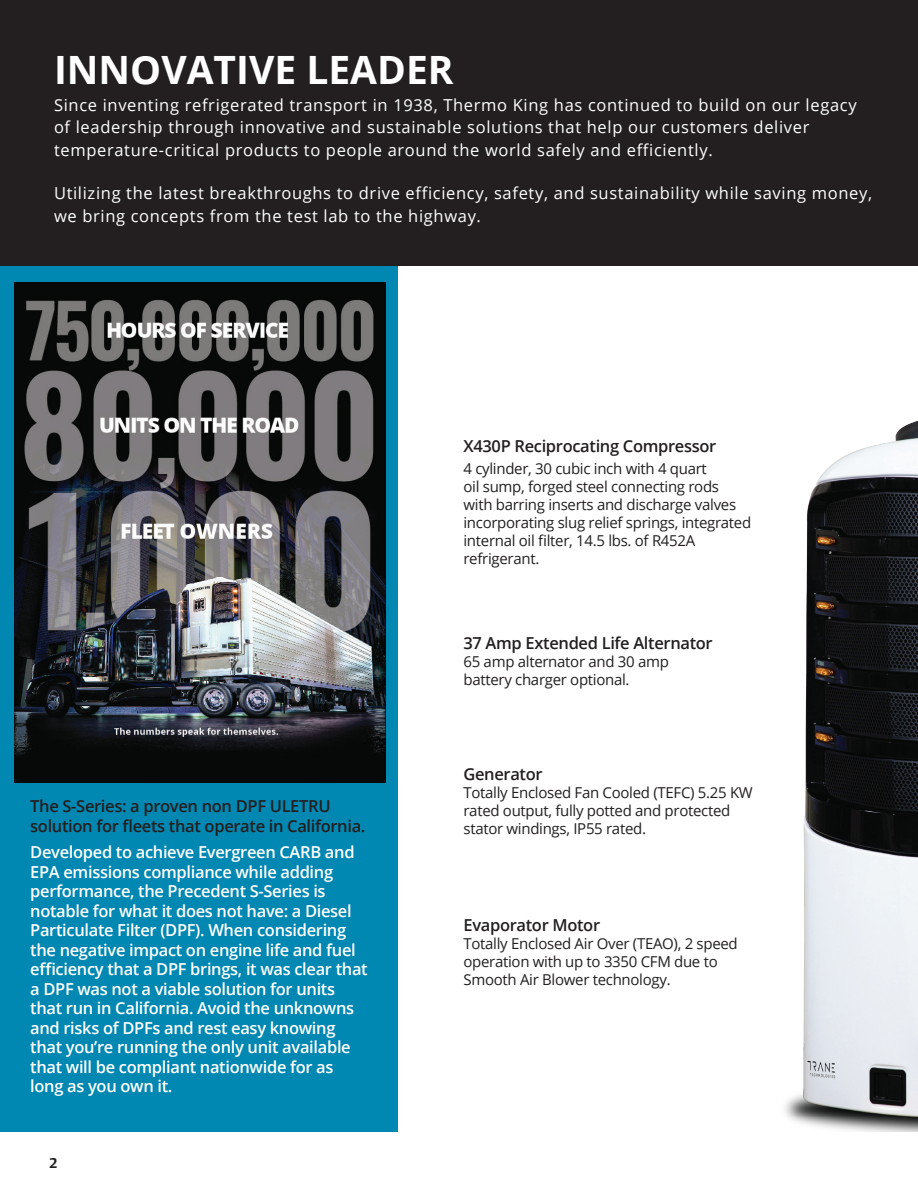
<style>
.page{position:relative;width:918px;height:1188px;background:#fff}
.page>*{position:absolute;margin:0;border:0;box-sizing:border-box;transform-origin:0 0}
.t1{font:700 39px "Open Sans";color:#fff}
.t2{font:600 16.5px/19.5px "Open Sans";letter-spacing:-.02em;color:#fff}
.t3{font:16.5px/22.5px "Open Sans";letter-spacing:.04em;color:#fff}
.t4{font:600 16.5px/19.8px "Open Sans";letter-spacing:-.02em;color:#231f20}
.t5{font:15px/18px "Open Sans";letter-spacing:-.02em;color:#231f20}
.t6{font:700 15px "Foundry Form Sans";color:#231f20}
</style>
<div class="page">
<div style="left:0;top:260px;width:398px;height:872px;background:#0087b2"></div>
<div style="left:0;top:0;width:918px;height:266px;background:#231f20"></div>
<img style="left:785px;top:421px;width:133px;height:711px">
<img style="left:14px;top:282px;width:371px;height:500px">
<h1 class="t1" style="left:54px;top:42px;width:401px">INNOVATIVE LEADER</h1>
<p class="t3" style="left:54px;top:93px;width:804px">Since inventing refrigerated transport in 1938, Thermo King has continued to build on our legacy of leadership through innovative and sustainable solutions that help our customers deliver temperature-critical products to people around the world safely and efficiently.</p>
<p class="t3" style="left:54px;top:182px;width:820px">Utilizing the latest breakthroughs to drive efficiency, safety, and sustainability while saving money, we bring concepts from the test lab to the highway.</p>
<p class="t4" style="left:464px;top:436px;width:254px">X430P Reciprocating Compressor</p>
<p class="t5" style="left:464px;top:459px;width:289px">4 cylinder, 30 cubic inch with 4 quart<br>oil sump, forged steel connecting rods with barring inserts and discharge valves incorporating slug relief springs, integrated internal oil filter, 14.5 lbs. of R452A refrigerant.</p>
<p class="t4" style="left:30px;top:796px;width:337px">The S-Series: a proven non DPF ULETRU solution for fleets that operate in California.</p>
<p class="t2" style="left:30px;top:842px;width:339px">Developed to achieve Evergreen CARB and EPA emissions compliance while adding performance, the Precedent S-Series is notable for what it does not have: a Diesel Particulate Filter (DPF). When considering the negative impact on engine life and fuel efficiency that a DPF brings, it was clear that a DPF was not a viable solution for units that run in California. Avoid the unknowns and risks of DPFs and rest easy knowing that you’re running the only unit available that will be compliant nationwide for as long as you own it.</p>
<p class="t6" style="left:50px;top:1155px;width:9px">2</p>
<p class="t4" style="left:464px;top:632px;width:251px">37 Amp Extended Life Alternator</p>
<p class="t5" style="left:464px;top:652px;width:207px">65 amp alternator and 30 amp battery charger optional.</p>
<p class="t4" style="left:464px;top:764px;width:81px">Generator</p>
<p class="t5" style="left:464px;top:783px;width:291px">Totally Enclosed Fan Cooled (TEFC) 5.25 KW rated output, fully potted and protected stator windings, IP55 rated.</p>
<p class="t4" style="left:464px;top:914px;width:138px">Evaporator Motor</p>
<p class="t5" style="left:464px;top:934px;width:276px">Totally Enclosed Air Over (TEAO), 2 speed operation with up to 3350 CFM due to<br>Smooth Air Blower technology.</p>
</div>
